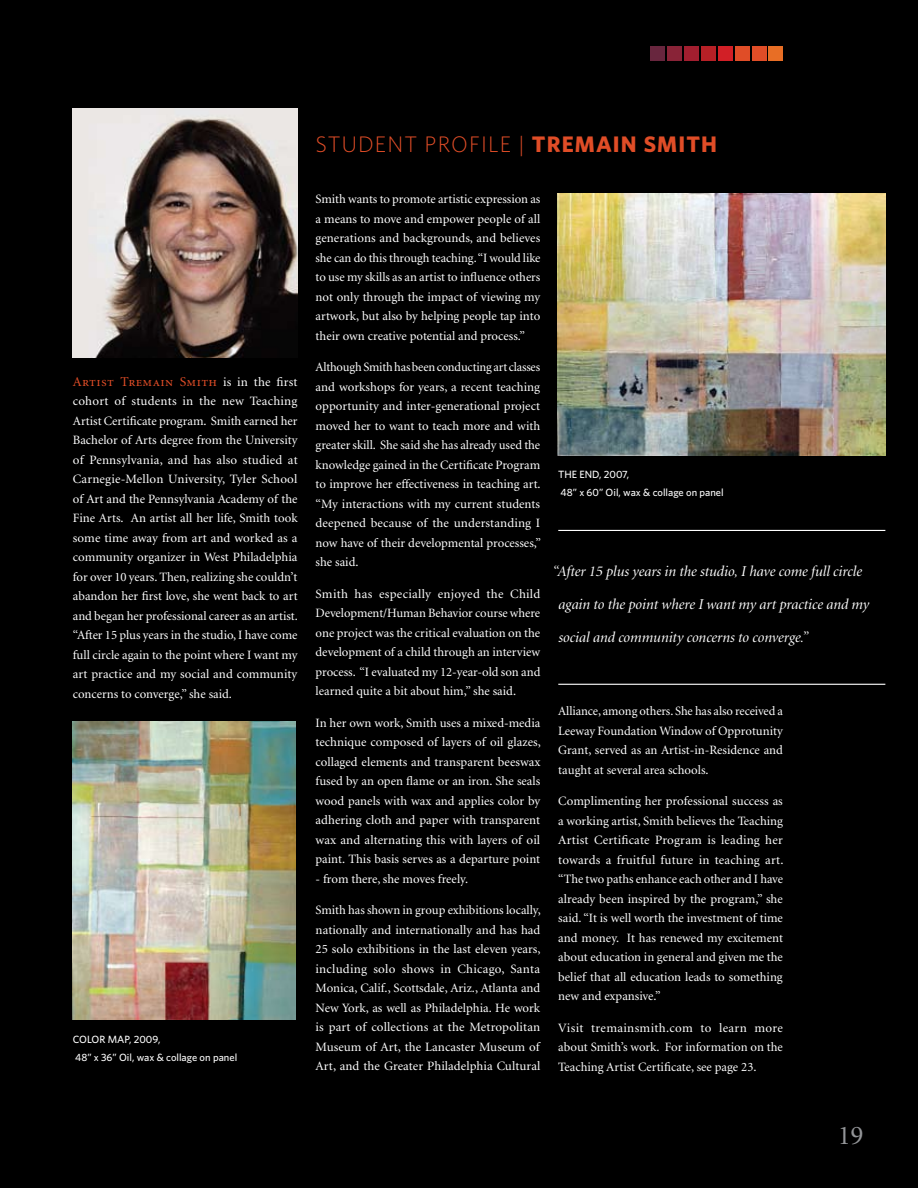
<style>
.page{position:relative;width:918px;height:1188px;background:#000}
.page>*{position:absolute;margin:0;border:0;box-sizing:border-box;transform-origin:0 0}
.t1{font:27px "Minion";color:#939598}
.t2{font:300 22.5px "Whitney HTF";color:#e04d27}
.t3{font:700 22.5px "Whitney HTF";color:#e04d27}
.t4{font:italic 15px "Minion Display";color:#fff}
.t5{font:13.5px "Minion Regular SC";letter-spacing:.025em;color:#e04d27}
.t6{font:12.75px/19.5px "Minion";color:#fff;text-align:justify}
.t7{font:500 10.5px/18px "Whitney HTF";color:#fff}
.s1{font-family:"Minion";font-size:12.75px;color:#fff}
.s2{font-weight:300}
</style>
<div class="page">
<div style="left:650px;top:47px;width:15px;height:14px;background:#68263e"></div>
<div style="left:667px;top:47px;width:14px;height:14px;background:#892337"></div>
<div style="left:684px;top:47px;width:14px;height:14px;background:#a21e2f"></div>
<div style="left:701px;top:47px;width:14px;height:14px;background:#b72026"></div>
<div style="left:718px;top:47px;width:14px;height:14px;background:#d21f26"></div>
<div style="left:735px;top:47px;width:14px;height:14px;background:#e04d27"></div>
<div style="left:752px;top:47px;width:14px;height:14px;background:#e04d27"></div>
<div style="left:769px;top:47px;width:14px;height:14px;background:#e86e25"></div>
<img style="left:73px;top:108px;width:225px;height:250px">
<img style="left:558px;top:194px;width:327px;height:262px">
<img style="left:73px;top:721px;width:223px;height:298px">
<hr style="left:558px;top:530px;width:327px;height:1px;background:#fff">
<hr style="left:558px;top:684px;width:327px;height:1px;background:#fff">
<p class="t5" style="left:73px;top:375px;width:226px">Artist Tremain Smith <span class="s1">is in the first</span></p>
<p class="t6" style="left:73px;top:392px;width:226px">cohort of students in the new Teaching Artist Certificate program. Smith earned her Bachelor of Arts degree from the University of Pennsylvania, and has also studied at Carnegie-Mellon University, Tyler School of Art and the Pennsylvania Academy of the Fine Arts. An artist all her life, Smith took some time away from art and worked as a community organizer in West Philadelphia for over 10 years. Then, realizing she couldn’t abandon her first love, she went back to art and began her professional career as an artist. “After 15 plus years in the studio, I have come full circle again to the point where I want my art practice and my social and community concerns to converge,” she said.</p>
<p class="t7" style="left:73px;top:1030px;width:166px">COLOR MAP, 2009,<br>48” x 36” Oil, wax &amp; collage on panel</p>
<p class="t2" style="left:316px;top:131px;width:28px">STUDENT</p>
<p class="t2" style="left:425px;top:131px;width:26px">PROFILE</p>
<p class="t3" style="left:518px;top:130px;width:59px"><span class="s2">|</span> TREMAI</p>
<p class="t3" style="left:621px;top:130px;width:52px">N SMITH</p>
<p class="t6" style="left:316px;top:190px;width:226px">Smith wants to promote artistic expression as a means to move and empower people of all generations and backgrounds, and believes she can do this through teaching. “I would like to use my skills as an artist to influence others not only through the impact of viewing my artwork, but also by helping people tap into their own creative potential and process.”</p>
<p class="t6" style="left:316px;top:358px;width:227px">Although Smith has been conducting art classes and workshops for years, a recent teaching opportunity and inter-generational project moved her to want to teach more and with greater skill. She said she has already used the knowledge gained in the Certificate Program to improve her effectiveness in teaching art. “My interactions with my current students deepened because of the understanding I now have of their developmental processes,” she said.</p>
<p class="t6" style="left:316px;top:584px;width:226px">Smith has especially enjoyed the Child Development/Human Behavior course where one project was the critical evaluation on the development of a child through an interview process. “I evaluated my 12-year-old son and learned quite a bit about him,” she said.</p>
<p class="t6" style="left:316px;top:713px;width:227px">In her own work, Smith uses a mixed-media technique composed of layers of oil glazes, collaged elements and transparent beeswax fused by an open flame or an iron. She seals wood panels with wax and applies color by adhering cloth and paper with transparent wax and alternating this with layers of oil paint. This basis serves as a departure point</p>
<p class="t6" style="left:316px;top:869px;width:154px">- from there, she moves freely.</p>
<p class="t6" style="left:316px;top:901px;width:227px">Smith has shown in group exhibitions locally, nationally and internationally and has had 25 solo exhibitions in the last eleven years, including solo shows in Chicago, Santa Monica, Calif., Scottsdale, Ariz., Atlanta and New York, as well as Philadelphia. He work is part of collections at the Metropolitan Museum of Art, the Lancaster Museum of Art, and the Greater Philadelphia Cultural</p>
<p class="t7" style="left:558px;top:465px;width:167px">TH E END, 2007,<br>48” x 60” Oil, wax &amp; collage on panel</p>
<p class="t4" style="left:553px;top:564px;width:311px">“After 15 plus years in the studio, I have come full circle</p>
<p class="t4" style="left:559px;top:597px;width:312px">again to the point where I want my art practice and my</p>
<p class="t4" style="left:558px;top:630px;width:252px">social and community concerns to converge.”</p>
<p class="t6" style="left:558px;top:702px;width:226px">Alliance, among others. She has also received a Leeway Foundation Window of Opprotunity Grant, served as an Artist-in-Residence and taught at several area schools.</p>
<p class="t6" style="left:558px;top:792px;width:227px">Complimenting her professional success as a working artist, Smith believes the Teaching Artist Certificate Program is leading her towards a fruitful future in teaching art. “The two paths enhance each other and I have already been inspired by the program,” she said. “It is well worth the investment of time and money. It has renewed my excitement about education in general and given me the belief that all education leads to something new and expansive.”</p>
<p class="t6" style="left:558px;top:1018px;width:226px">Visit tremainsmith.com to learn more about Smith’s work. For information on the Teaching Artist Certificate, see page 23.</p>
<p class="t1" style="left:838px;top:1122px;width:27px">19</p>
</div>
